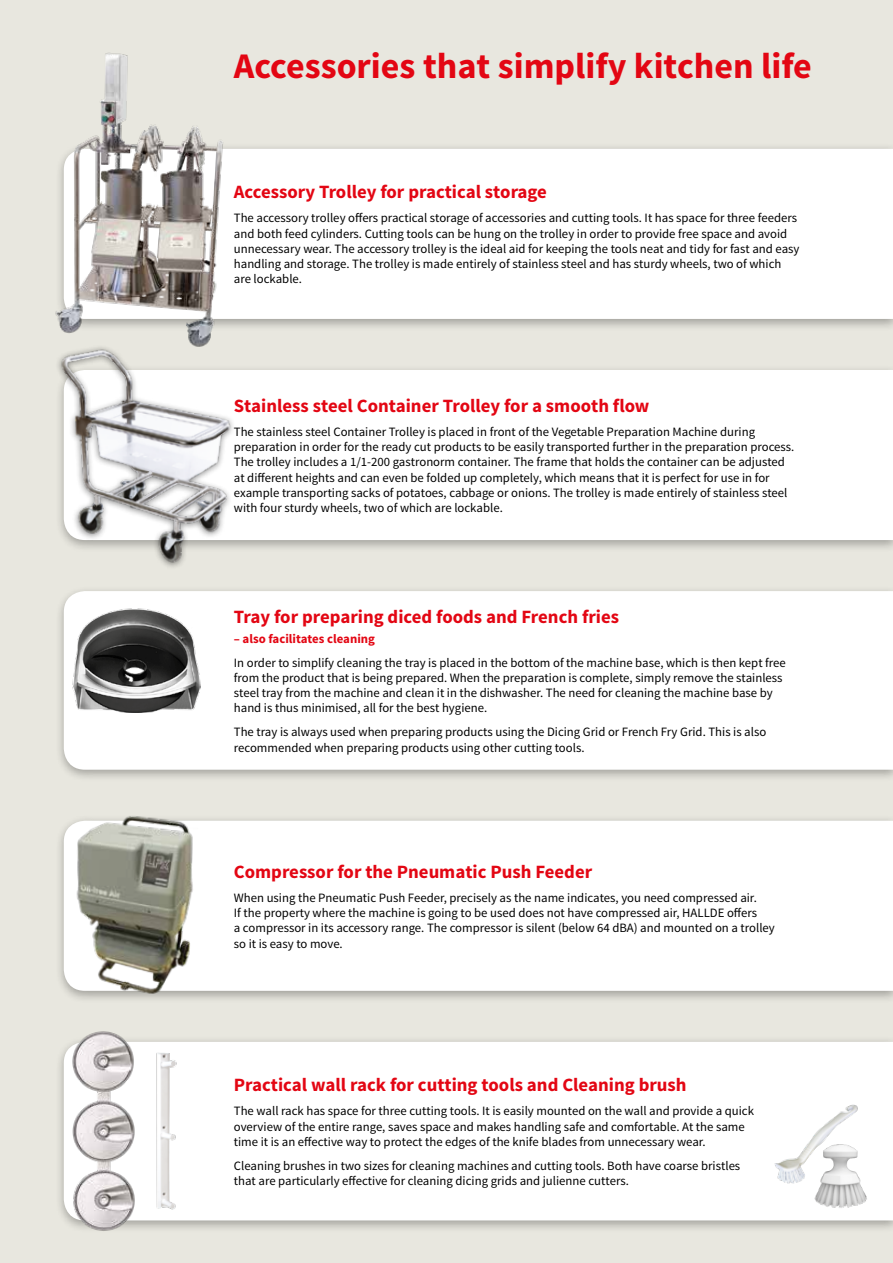
<style>
.page{position:relative;width:893px;height:1263px;background:#e8e7df}
.page>*{position:absolute;margin:0;border:0;box-sizing:border-box;transform-origin:0 0}
.t1{font:700 36px "Source Sans Pro";color:#e30613}
.t2{font:700 18.75px "Source Sans Pro";color:#e30613}
.t3{font:12.75px/15.3px "Source Sans Pro";color:#000}
.t4{font:700 12.75px "Source Sans Pro";color:#e30613}
</style>
<div class="page">
<div style="left:55px;top:585px;width:838px;height:197px;background:#000;opacity:.3"></div>
<div style="left:64px;top:591px;width:829px;height:179px;background:#fff"></div>
<div style="left:55px;top:143px;width:838px;height:188px;background:#000;opacity:.3"></div>
<div style="left:225px;top:149px;width:668px;height:170px;background:#fff"></div>
<div style="left:55px;top:364px;width:838px;height:189px;background:#000;opacity:.3"></div>
<div style="left:236px;top:370px;width:657px;height:170px;background:#fff"></div>
<div style="left:55px;top:815px;width:838px;height:188px;background:#000;opacity:.3"></div>
<div style="left:64px;top:821px;width:829px;height:170px;background:#fff"></div>
<div style="left:55px;top:1036px;width:838px;height:197px;background:#000;opacity:.3"></div>
<div style="left:64px;top:1042px;width:829px;height:178px;background:#fff"></div>
<div style="left:55px;top:345px;width:181px;height:225px;background:#000;opacity:.5"></div>
<img style="left:55px;top:346px;width:179px;height:221px">
<img style="left:72px;top:815px;width:127px;height:180px">
<img style="left:55px;top:52px;width:170px;height:297px">
<img style="left:68px;top:1031px;width:70px;height:202px">
<img style="left:149px;top:1050px;width:32px;height:164px">
<img style="left:810px;top:1144px;width:61px;height:65px">
<img style="left:771px;top:1102px;width:90px;height:83px">
<img style="left:72px;top:608px;width:129px;height:104px">
<h1 class="t1" style="left:234px;top:43px;width:580px">Accessories that simplify kitchen life</h1>
<h2 class="t2" style="left:234px;top:180px;width:315px">Accessory Trolley for practical storage</h2>
<p class="t3" style="left:234px;top:211px;width:567px">The accessory trolley offers practical storage of accessories and cutting tools. It has space for three feeders and both feed cylinders. Cutting tools can be hung on the trolley in order to provide free space and avoid unnecessary wear. The accessory trolley is the ideal aid for keeping the tools neat and tidy for fast and easy handling and storage. The trolley is made entirely of stainless steel and has sturdy wheels, two of which are lockable.</p>
<h2 class="t2" style="left:234px;top:394px;width:417px">Stainless steel Container Trolley for a smooth flow</h2>
<p class="t3" style="left:234px;top:424px;width:562px">The stainless steel Container Trolley is placed in front of the Vegetable Preparation Machine during preparation in order for the ready cut products to be easily transported further in the preparation process.<br>The trolley includes a 1/1-200 gastronorm container. The frame that holds the container can be adjusted at different heights and can even be folded up completely, which means that it is perfect for use in for example transporting sacks of potatoes, cabbage or onions. The trolley is made entirely of stainless steel with four sturdy wheels, two of which are lockable.</p>
<h2 class="t2" style="left:234px;top:605px;width:387px">Tray for preparing diced foods and French fries</h2>
<p class="t4" style="left:234px;top:630px;width:143px">– also facilitates cleaning</p>
<p class="t3" style="left:234px;top:655px;width:553px">In order to simplify cleaning the tray is placed in the bottom of the machine base, which is then kept free from the product that is being prepared. When the preparation is complete, simply remove the stainless steel tray from the machine and clean it in the dishwasher. The need for cleaning the machine base by hand is thus minimised, all for the best hygiene.</p>
<p class="t3" style="left:234px;top:725px;width:534px">The tray is always used when preparing products using the Dicing Grid or French Fry Grid. This is also recommended when preparing products using other cutting tools.</p>
<h2 class="t2" style="left:234px;top:860px;width:360px">Compressor for the Pneumatic Push Feeder</h2>
<p class="t3" style="left:234px;top:890px;width:543px">When using the Pneumatic Push Feeder, precisely as the name indicates, you need compressed air.<br>If the property where the machine is going to be used does not have compressed air, HALLDE offers<br>a compressor in its accessory range. The compressor is silent (below 64 dBA) and mounted on a trolley so it is easy to move.</p>
<h2 class="t2" style="left:234px;top:1073px;width:454px">Practical wall rack for cutting tools and Cleaning brush</h2>
<p class="t3" style="left:234px;top:1103px;width:522px">The wall rack has space for three cutting tools. It is easily mounted on the wall and provide a quick overview of the entire range, saves space and makes handling safe and comfortable. At the same time it is an effective way to protect the edges of the knife blades from unnecessary wear.</p>
<p class="t3" style="left:234px;top:1158px;width:508px">Cleaning brushes in two sizes for cleaning machines and cutting tools. Both have coarse bristles that are particularly effective for cleaning dicing grids and julienne cutters.</p>
</div>
